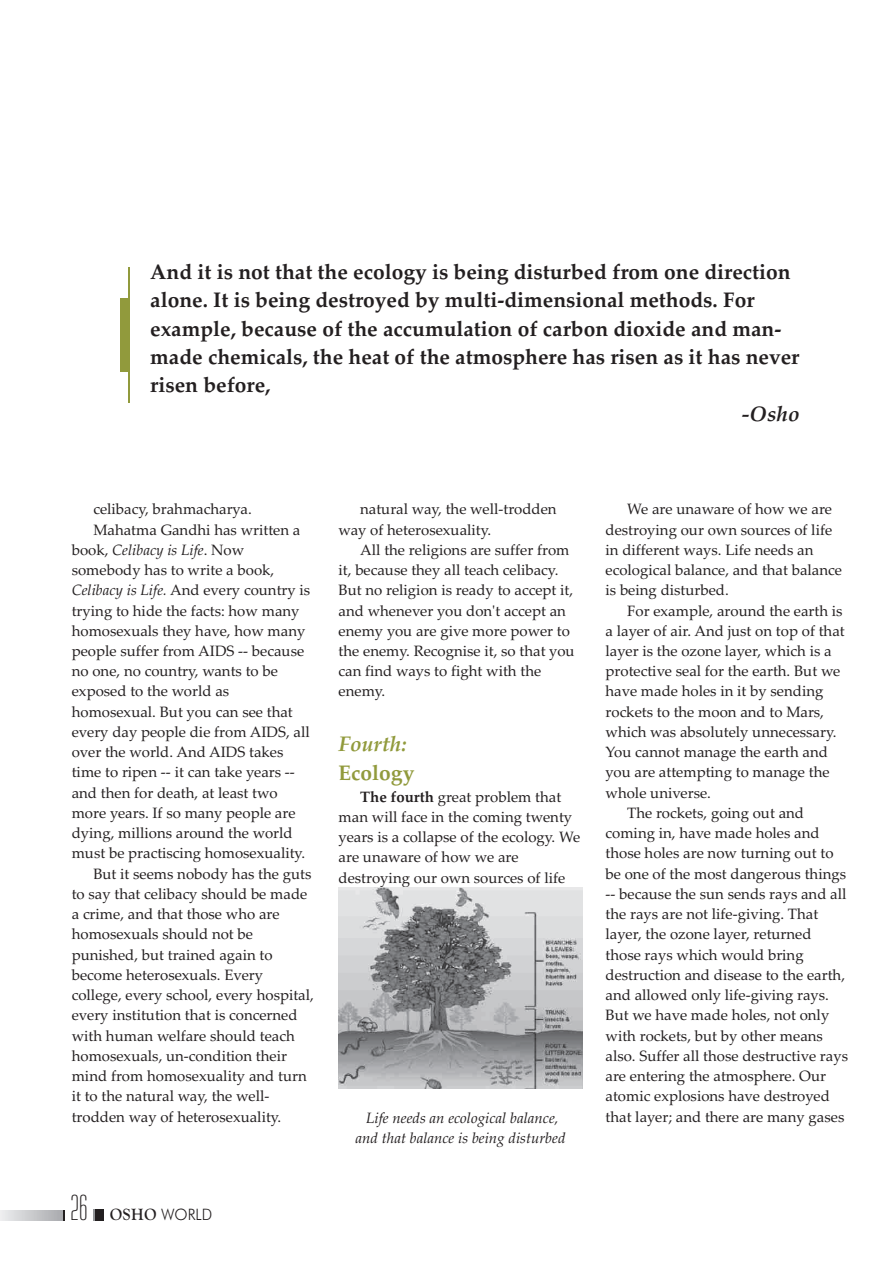
<style>
.page{position:relative;width:893px;height:1263px;background:#fff}
.page>*{position:absolute;margin:0;border:0;box-sizing:border-box;transform-origin:0 0}
.t1{font:700 21px/28.3px "Palatino Linotype";color:#231f20}
.t2{font:italic 700 21px "Palatino Linotype";color:#919a3c}
.t3{font:700 21px "Palatino Linotype";color:#919a3c}
.t4{font:italic 700 21px "Palatino Linotype";color:#231f20}
.t5{font:300 15.75px "Futura BT";color:#231f20;scale:.95 1}
.t6{font:15px/20.2px "Palatino Linotype";color:#231f20}
.t7{font:italic 15px/20.2px "Palatino Linotype";color:#231f20;text-align:center}
.s1{font-style:normal}
.s2{font-style:italic}
.s3{font-family:"Huxley Vertical BT";font-weight:400;font-size:35.1px}
.s4{font-family:"Goudy";font-weight:700;font-size:16.8px}
.s5{font-weight:700}
</style>
<div class="page">
<svg style="left:0;top:1210px;width:63px;height:10px"></svg>
<svg style="left:63px;top:1210px;width:2px;height:10px"></svg>
<div style="left:96px;top:1209px;width:8px;height:11px;background:#231f20"></div>
<svg style="left:93px;top:1209px;width:2px;height:11px"></svg>
<img style="left:339px;top:887px;width:243px;height:201px">
<hr style="left:128px;top:267px;width:1px;height:136px;background:#919a3c">
<div style="left:121px;top:298px;width:7px;height:74px;background:#919a3c"></div>
<p class="t1" style="left:150px;top:260px;width:651px">And it is not that the ecology is being disturbed from one direction alone. It is being destroyed by multi-dimensional methods. For example, because of the accumulation of carbon dioxide and man&shy;made chemicals, the heat of the atmosphere has risen as it has never risen before,</p>
<h1 class="t4" style="left:741px;top:405px;width:60px">-Osho</h1>
<p class="t6" style="left:93px;top:501px;width:160px">celibacy, brahmacharya.</p>
<p class="t6" style="left:93px;top:521px;width:209px">Mahatma Gandhi has written a</p>
<p class="t7" style="left:72px;top:541px;width:174px"><span class="s1">book,</span> Celibacy is Life<span class="s1">. Now</span></p>
<p class="t6" style="left:72px;top:561px;width:204px">somebody has to write a book,</p>
<p class="t6" style="left:72px;top:582px;width:240px"><span class="s2">Celibacy is Life.</span> And every country is</p>
<p class="t6" style="left:72px;top:602px;width:229px">trying to hide the facts: how many</p>
<p class="t6" style="left:72px;top:622px;width:235px">homosexuals they have, how many</p>
<p class="t6" style="left:72px;top:642px;width:234px">people suffer from AIDS -- because</p>
<p class="t6" style="left:72px;top:663px;width:208px">no one, no country, wants to be</p>
<p class="t6" style="left:72px;top:683px;width:159px">exposed to the world as</p>
<p class="t6" style="left:72px;top:703px;width:223px">homosexual. But you can see that</p>
<p class="t6" style="left:72px;top:723px;width:240px">every day people die from AIDS, all</p>
<p class="t6" style="left:72px;top:744px;width:213px">over the world. And AIDS takes</p>
<p class="t6" style="left:72px;top:764px;width:225px">time to ripen -- it can take years --</p>
<p class="t6" style="left:72px;top:784px;width:207px">and then for death, at least two</p>
<p class="t6" style="left:72px;top:804px;width:225px">more years. If so many people are</p>
<p class="t6" style="left:72px;top:825px;width:222px">dying, millions around the world</p>
<p class="t6" style="left:72px;top:845px;width:235px">must be practiscing homosexuality.</p>
<p class="t6" style="left:93px;top:865px;width:220px">But it seems nobody has the guts</p>
<p class="t6" style="left:72px;top:885px;width:237px">to say that celibacy should be made</p>
<p class="t6" style="left:72px;top:906px;width:209px">a crime, and that those who are</p>
<p class="t6" style="left:72px;top:926px;width:183px">homosexuals should not be</p>
<p class="t6" style="left:72px;top:946px;width:202px">punished, but trained again to</p>
<p class="t6" style="left:72px;top:966px;width:193px">become heterosexuals. Every</p>
<p class="t6" style="left:72px;top:986px;width:244px">college, every school, every hospital,</p>
<p class="t6" style="left:72px;top:1007px;width:227px">every institution that is concerned</p>
<p class="t6" style="left:72px;top:1027px;width:224px">with human welfare should teach</p>
<p class="t6" style="left:72px;top:1047px;width:217px">homosexuals, un-condition their</p>
<p class="t6" style="left:72px;top:1067px;width:236px">mind from homosexuality and turn</p>
<p class="t6" style="left:72px;top:1088px;width:199px">it to the natural way, the well-</p>
<p class="t6" style="left:72px;top:1108px;width:211px">trodden way of heterosexuality.</p>
<p class="t5" style="left:71px;top:1208px;width:151px"><span class="s3">26</span> <span class="s4">OSHO</span> WORLD</p>
<p class="t6" style="left:339px;top:501px;width:220px;text-indent:22px">natural way, the well-trodden way of heterosexuality.</p>
<p class="t6" style="left:339px;top:541px;width:238px;text-indent:22px">All the religions are suffer from it, because they all teach celibacy.<br>But no religion is ready to accept it, and whenever you don't accept an enemy you are give more power to the enemy. Recognise it, so that you can find ways to fight with the enemy.</p>
<h1 class="t2" style="left:339px;top:736px;width:70px">Fourth:</h1>
<h1 class="t3" style="left:339px;top:764px;width:77px">Ecology</h1>
<p class="t6" style="left:339px;top:788px;width:243px;text-indent:22px"><span class="s5">The fourth</span> great problem that man will face in the coming twenty years is a collapse of the ecology. We are unaware of how we are destroying our own sources of life</p>
<p class="t7" style="left:356px;top:1109px;width:211px">Life needs an ecological balance, and that balance is being disturbed</p>
<p class="t6" style="left:605px;top:501px;width:238px;text-indent:22px">We are unaware of how we are destroying our own sources of life in different ways. Life needs an ecological balance, and that balance is being disturbed.</p>
<p class="t6" style="left:627px;top:602px;width:217px">For example, around the earth is</p>
<p class="t6" style="left:605px;top:622px;width:241px">a layer of air. And just on top of that</p>
<p class="t6" style="left:605px;top:642px;width:228px">layer is the ozone layer, which is a</p>
<p class="t6" style="left:605px;top:663px;width:236px">protective seal for the earth. But we</p>
<p class="t6" style="left:605px;top:683px;width:219px">have made holes in it by sending</p>
<p class="t6" style="left:605px;top:703px;width:220px">rockets to the moon and to Mars,</p>
<p class="t6" style="left:605px;top:723px;width:232px">which was absolutely unnecessary.</p>
<p class="t6" style="left:605px;top:744px;width:224px">You cannot manage the earth and</p>
<p class="t6" style="left:605px;top:764px;width:226px">you are attempting to manage the</p>
<p class="t6" style="left:605px;top:784px;width:107px">whole universe.</p>
<p class="t6" style="left:627px;top:804px;width:178px">The rockets, going out and</p>
<p class="t6" style="left:605px;top:825px;width:216px">coming in, have made holes and</p>
<p class="t6" style="left:605px;top:845px;width:229px">those holes are now turning out to</p>
<p class="t6" style="left:605px;top:865px;width:242px">be one of the most dangerous things</p>
<p class="t6" style="left:605px;top:885px;width:242px">-- because the sun sends rays and all</p>
<p class="t6" style="left:605px;top:906px;width:214px">the rays are not life-giving. That</p>
<p class="t6" style="left:605px;top:926px;width:208px">layer, the ozone layer, returned</p>
<p class="t6" style="left:605px;top:946px;width:200px">those rays which would bring</p>
<p class="t6" style="left:605px;top:966px;width:241px">destruction and disease to the earth,</p>
<p class="t6" style="left:605px;top:986px;width:225px">and allowed only life-giving rays.</p>
<p class="t6" style="left:605px;top:1007px;width:225px">But we have made holes, not only</p>
<p class="t6" style="left:605px;top:1027px;width:219px">with rockets, but by other means</p>
<p class="t6" style="left:605px;top:1047px;width:244px">also. Suffer all those destructive rays</p>
<p class="t6" style="left:605px;top:1067px;width:222px">are entering the atmosphere. Our</p>
<p class="t6" style="left:605px;top:1088px;width:226px">atomic explosions have destroyed</p>
<p class="t6" style="left:605px;top:1108px;width:240px">that layer; and there are many gases</p>
</div>
